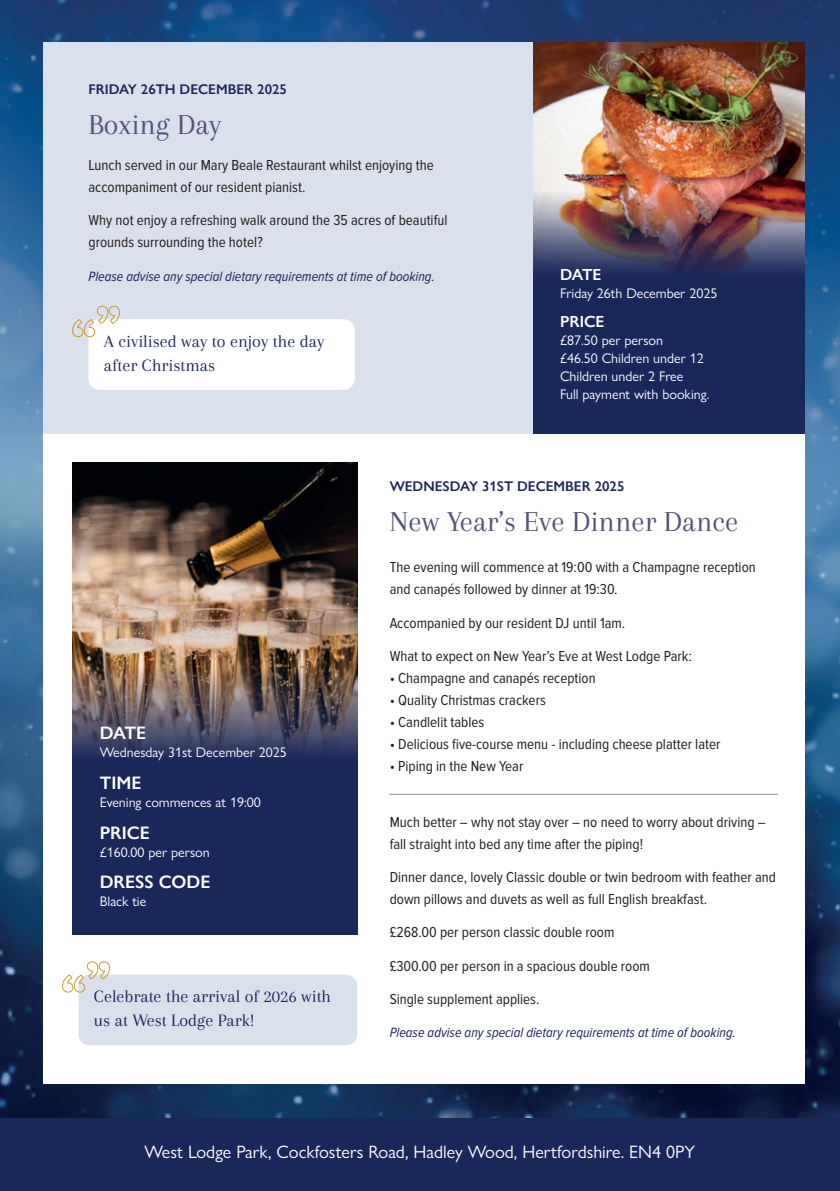
<style>
.page{position:relative;width:840px;height:1191px;background:#fff}
.page>*{position:absolute;margin:0;border:0;box-sizing:border-box;transform-origin:0 0}
.t1{font:30px "Arapey";color:#525379}
.t2{font:18px/24px "Arapey";color:#1a2759}
.t3{font:18px "Gill Sans Nova";color:#fff}
.t4{font:600 18px "Gill Sans Nova";color:#fff}
.t5{font:600 16px "Gill Sans Nova";color:#fff}
.t6{font:15px/22px "Proxima Nova Cond";color:#231f20}
.t7{font:14px/18px "Gill Sans Nova";color:#fff}
.t8{font:italic 14px "Proxima Nova Cond";color:#1a2759}
.t9{font:600 14px "Gill Sans Nova";color:#1a2759}
</style>
<div class="page">
<img style="left:0;top:0;width:839px;height:1118px">
<div style="left:43px;top:43px;width:761px;height:1041px;background:#fff"></div>
<div style="left:43px;top:43px;width:761px;height:391px;background:#dae0ec"></div>
<div style="left:0;top:1118px;width:839px;height:73px;background:#1a2759"></div>
<div style="left:533px;top:43px;width:271px;height:391px;background:#1a2759"></div>
<div style="left:88px;top:319px;width:266px;height:71px;background:#fff;border-radius:11px"></div>
<svg style="left:72px;top:305px;width:48px;height:33px"></svg>
<img style="left:533px;top:43px;width:271px;height:228px">
<div style="left:72px;top:733px;width:285px;height:201px;background:#1a2759"></div>
<img style="left:72px;top:463px;width:285px;height:292px">
<div style="left:78px;top:974px;width:279px;height:71px;background:#dae0ec;border-radius:11px"></div>
<svg style="left:62px;top:961px;width:48px;height:32px"></svg>
<hr style="left:389px;top:793px;width:388px;height:1px;background:#8d89a4">
<p class="t9" style="left:88px;top:81px;width:200px">FRIDAY 26TH DECEMBER 2025</p>
<p class="t1" style="left:88px;top:108px;width:134px">Boxing Day</p>
<p class="t6" style="left:88px;top:154px;width:346px">Lunch served in our Mary Beale Restaurant whilst enjoying the accompaniment of our resident pianist.</p>
<p class="t6" style="left:88px;top:209px;width:360px">Why not enjoy a refreshing walk around the 35 acres of beautiful grounds surrounding the hotel?</p>
<p class="t8" style="left:88px;top:268px;width:347px">Please advise any special dietary requirements at time of booking.</p>
<p class="t2" style="left:104px;top:329px;width:222px">A civilised way to enjoy the day after Christmas</p>
<p class="t5" style="left:559px;top:264px;width:43px">DATE</p>
<p class="t7" style="left:559px;top:284px;width:159px">Friday 26th December 2025</p>
<p class="t5" style="left:559px;top:312px;width:46px">PRICE</p>
<p class="t7" style="left:559px;top:331px;width:151px">£87.50 per person<br>£46.50 Children under 12<br>Children under 2 Free<br>Full payment with booking.</p>
<p class="t9" style="left:389px;top:477px;width:236px">WEDNESDAY 31ST DECEMBER 2025</p>
<p class="t4" style="left:100px;top:722px;width:48px">DATE</p>
<p class="t7" style="left:100px;top:743px;width:188px">Wednesday 31st December 2025</p>
<p class="t4" style="left:100px;top:772px;width:43px">TIME</p>
<p class="t7" style="left:100px;top:793px;width:162px">Evening commences at 19:00</p>
<p class="t4" style="left:100px;top:821px;width:52px">PRICE</p>
<p class="t7" style="left:100px;top:843px;width:111px">£160.00 per person</p>
<p class="t4" style="left:100px;top:871px;width:112px">DRESS CODE</p>
<p class="t7" style="left:100px;top:892px;width:48px">Black tie</p>
<p class="t2" style="left:94px;top:984px;width:238px">Celebrate the arrival of 2026 with us at West Lodge Park!</p>
<p class="t1" style="left:389px;top:505px;width:350px">New Year’s Eve Dinner Dance</p>
<p class="t6" style="left:389px;top:557px;width:367px">The evening will commence at 19:00 with a Champagne reception and canapés followed by dinner at 19:30.</p>
<p class="t6" style="left:389px;top:612px;width:237px">Accompanied by our resident DJ until 1am.</p>
<p class="t6" style="left:389px;top:645px;width:303px">What to expect on New Year’s Eve at West Lodge Park:</p>
<p class="t6" style="left:389px;top:667px;width:207px">• Champagne and canapés reception</p>
<p class="t6" style="left:389px;top:689px;width:158px">• Quality Christmas crackers</p>
<p class="t6" style="left:389px;top:711px;width:96px">• Candlelit tables</p>
<p class="t6" style="left:389px;top:733px;width:332px">• Delicious five-course menu - including cheese platter later</p>
<p class="t6" style="left:389px;top:755px;width:135px">• Piping in the New Year</p>
<p class="t6" style="left:389px;top:811px;width:377px">Much better – why not stay over – no need to worry about driving – fall straight into bed any time after the piping!</p>
<p class="t6" style="left:389px;top:866px;width:388px">Dinner dance, lovely Classic double or twin bedroom with feather and down pillows and duvets as well as full English breakfast.</p>
<p class="t6" style="left:389px;top:921px;width:226px">£268.00 per person classic double room</p>
<p class="t6" style="left:389px;top:955px;width:262px">£300.00 per person in a spacious double room</p>
<p class="t6" style="left:389px;top:988px;width:151px">Single supplement applies.</p>
<p class="t8" style="left:389px;top:1025px;width:347px">Please advise any special dietary requirements at time of booking.</p>
<p class="t3" style="left:144px;top:1140px;width:551px">West Lodge Park, Cockfosters Road, Hadley Wood, Hertfordshire. EN4 0PY</p>
</div>
